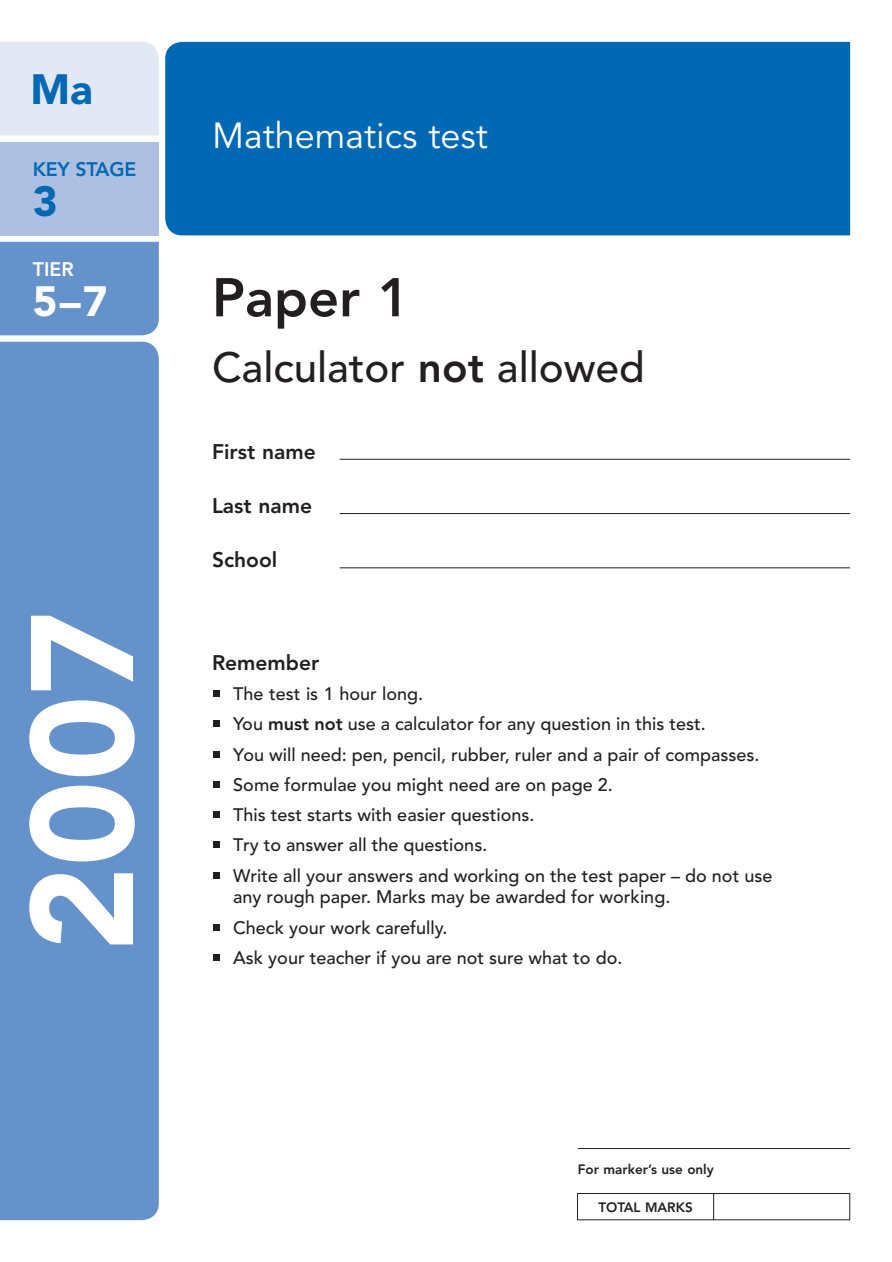
<style>
.page{position:relative;width:892px;height:1262px;background:#fff}
.page>*{position:absolute;margin:0;border:0;box-sizing:border-box;transform-origin:0 0}
.t1{font:900 144px "Avenir";color:#fff}
.t2{font:800 54px "Avenir";color:#231f20}
.t3{font:500 42px "Avenir";color:#231f20}
.t4{font:900 42px "Avenir";color:#fff}
.t5{font:900 42px "Avenir";color:#0168b3}
.t6{font:36px "Avenir";color:#fff}
.t7{font:800 21px "Avenir";color:#231f20}
.t8{font:800 19.5px "Avenir";letter-spacing:-.015em;color:#0168b3}
.t9{font:800 19.5px "Avenir";color:#fff}
.t10{font:500 18px/30.3px "Avenir";color:#231f20}
.t11{font:800 13.5px "Avenir";color:#231f20}
.s1{font-weight:800}
</style>
<div class="page">
<div style="left:0;top:242px;width:159px;height:93px;background:#6692cb"></div>
<div style="left:165px;top:42px;width:685px;height:193px;background:#0168b3"></div>
<div style="left:0;top:342px;width:159px;height:878px;background:#6692cb"></div>
<div style="left:0;top:42px;width:159px;height:93px;background:#e2e9f5"></div>
<div style="left:0;top:142px;width:159px;height:93px;background:#adc0e1"></div>
<hr style="left:339px;top:459px;width:511px;height:1px;background:#231f20">
<hr style="left:339px;top:513px;width:511px;height:1px;background:#231f20">
<hr style="left:339px;top:567px;width:511px;height:1px;background:#231f20">
<div style="left:213px;top:690px;width:7px;height:7px;background:#231f20"></div>
<div style="left:213px;top:720px;width:7px;height:7px;background:#231f20"></div>
<div style="left:213px;top:750px;width:7px;height:7px;background:#231f20"></div>
<div style="left:213px;top:781px;width:7px;height:7px;background:#231f20"></div>
<div style="left:213px;top:811px;width:7px;height:7px;background:#231f20"></div>
<div style="left:213px;top:841px;width:7px;height:7px;background:#231f20"></div>
<div style="left:213px;top:871px;width:7px;height:7px;background:#231f20"></div>
<div style="left:213px;top:923px;width:7px;height:7px;background:#231f20"></div>
<div style="left:213px;top:954px;width:7px;height:7px;background:#231f20"></div>
<hr style="left:578px;top:1148px;width:272px;height:1px;background:#231f20">
<hr style="left:577px;top:1193px;width:136px;height:1px;background:#231f20">
<svg style="left:577px;top:1194px;width:1px;height:25px"></svg>
<hr style="left:713px;top:1193px;width:137px;height:1px;background:#231f20">
<svg style="left:713px;top:1194px;width:1px;height:25px"></svg>
<svg style="left:849px;top:1194px;width:1px;height:25px"></svg>
<hr style="left:577px;top:1219px;width:136px;height:1px;background:#231f20">
<hr style="left:713px;top:1219px;width:137px;height:1px;background:#231f20">
<h3 class="t5" style="left:31px;top:72px;width:64px">Ma</h3>
<p class="t8" style="left:33px;top:161px;width:105px">KEY STAGE</p>
<h3 class="t5" style="left:33px;top:185px;width:26px">3</h3>
<p class="t9" style="left:33px;top:261px;width:42px">TIER</p>
<h3 class="t4" style="left:33px;top:284px;width:76px">5–7</h3>
<h1 class="t1" style="left:24px;top:951px;width:342px;rotate:-90deg">2007</h1>
<h3 class="t6" style="left:212px;top:121px;width:277px">Mathematics test</h3>
<h2 class="t2" style="left:212px;top:275px;width:199px">Paper 1</h2>
<h3 class="t3" style="left:212px;top:350px;width:434px">Calculator <span class="s1">not</span> allowed</h3>
<p class="t7" style="left:212px;top:443px;width:105px">First name</p>
<p class="t7" style="left:212px;top:497px;width:102px">Last name</p>
<p class="t7" style="left:212px;top:551px;width:67px">School</p>
<p class="t7" style="left:212px;top:654px;width:109px">Remember</p>
<p class="t10" style="left:233px;top:680px;width:540px">The test is 1 hour long.<br>You <span class="s1">must not</span> use a calculator for any question in this test.<br>You will need: pen, pencil, rubber, ruler and a pair of compasses.<br>Some formulae you might need are on page 2.<br>This test starts with easier questions.<br>Try to answer all the questions.<br>Write all your answers and working on the test paper – do not use</p>
<p class="t10" style="left:233px;top:884px;width:438px">any rough paper. Marks may be awarded for working.<br>Check your work carefully.<br>Ask your teacher if you are not sure what to do.</p>
<p class="t11" style="left:578px;top:1164px;width:137px">For marker’s use only</p>
<p class="t11" style="left:598px;top:1201px;width:96px">TOTAL MARKS</p>
</div>
